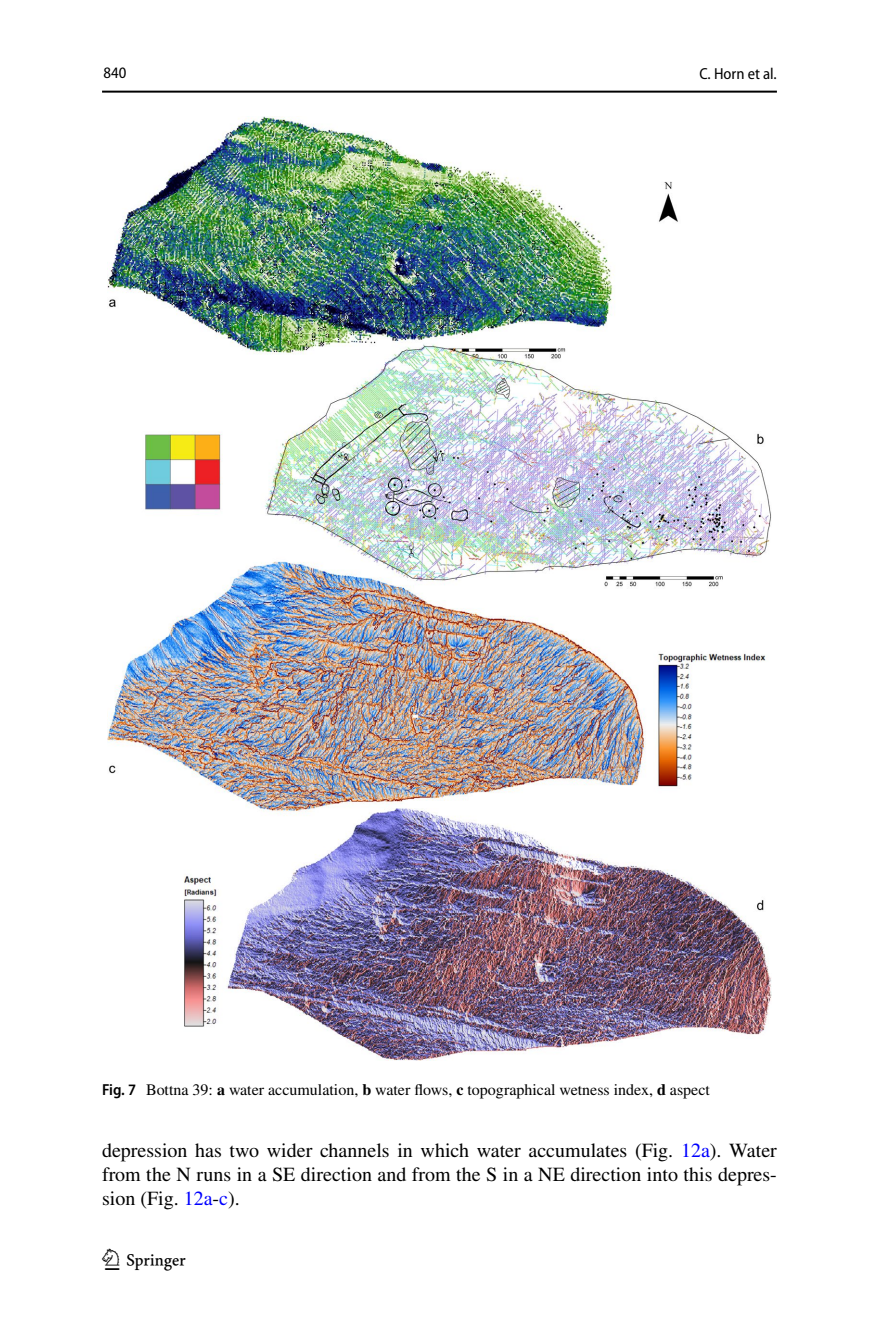
<style>
.page{position:relative;width:879px;height:1333px;background:#fff}
.page>*{position:absolute;margin:0;border:0;box-sizing:border-box;transform-origin:0 0}
.t1{font:30px "Springnew Regular 3";color:#000}
.t2{font:20px/24px "STIX";color:#000;text-align:justify}
.t3{font:16px "STIX";color:#000}
.t4{font:semi-condensed 16px "Myriad Pro";color:#000}
.s1{font-family:"Myriad Pro";font-weight:600;font-stretch:semi-condensed}
.s2{font-weight:700}
.s3{color:#00f}
</style>
<div class="page">
<hr style="left:102px;top:91px;width:675px;height:2px;background:#000">
<img style="left:108px;top:116px;width:663px;height:944px">
<p class="t4" style="left:103px;top:64px;width:24px">840</p>
<p class="t4" style="left:699px;top:65px;width:79px">C. Horn et al.</p>
<p class="t3" style="left:102px;top:1078px;width:609px"><span class="s1">Fig. 7</span> Bottna 39: <span class="s2">a</span> water accumulation, <span class="s2">b</span> water flows, <span class="s2">c</span> topographical wetness index, <span class="s2">d</span> aspect</p>
<p class="t2" style="left:102px;top:1139px;width:676px">depression has two wider channels in which water accumulates (Fig. <span class="s3">12a</span>). Water from the N runs in a SE direction and from the S in a NE direction into this depres&shy;sion (Fig. <span class="s3">12a</span>-<span class="s3">c</span>).</p>
<h1 class="t1" style="left:105px;top:1248px;width:83px">1 3</h1>
</div>
